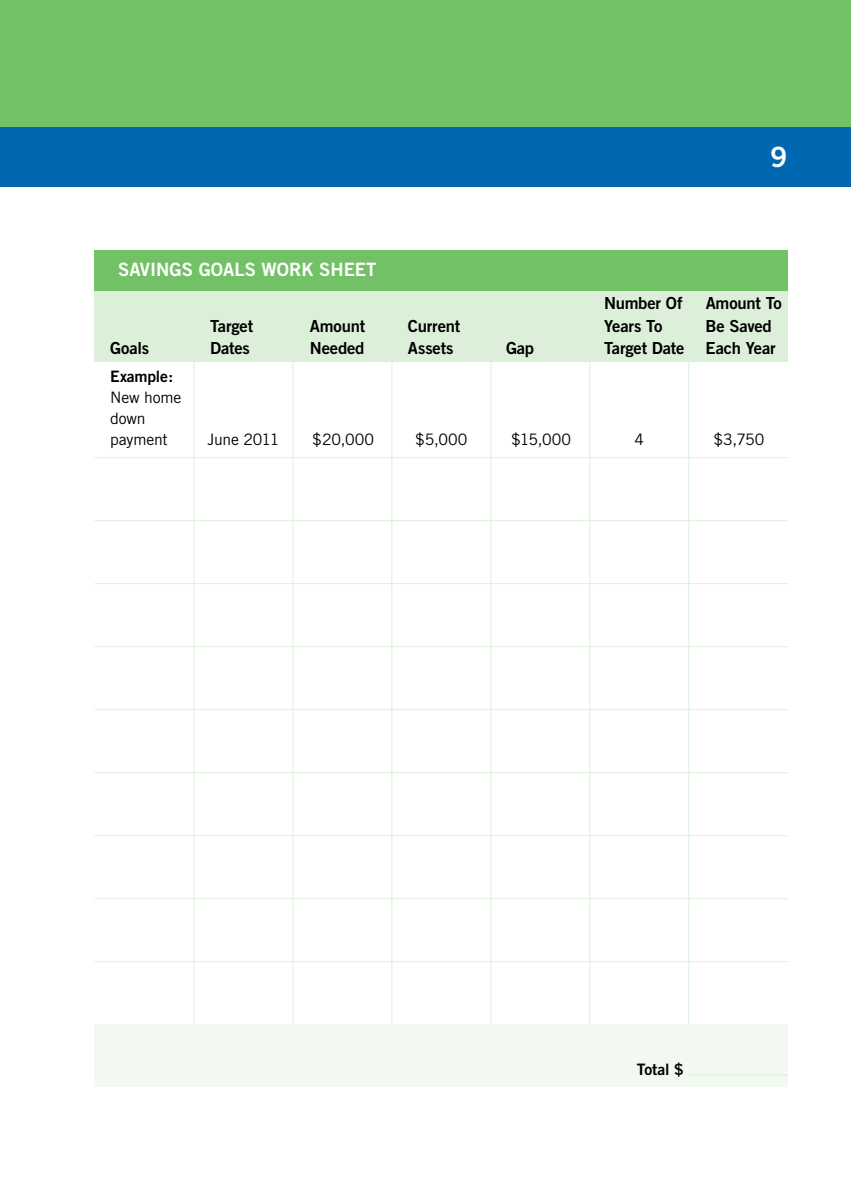
<style>
.page{position:relative;width:851px;height:1197px;background:#fff}
.page>*{position:absolute;margin:0;border:0;box-sizing:border-box;transform-origin:0 0}
.t1{font:28px "Trade Gothic Bold Two";color:#fff}
.t2{font:18.38px "Trade Gothic Bold Two";color:#fff}
.t3{font:16.62px "Trade Gothic Bold Two";letter-spacing:-.015em;color:#000}
.t4{font:15.75px/21px "Trade Gothic";letter-spacing:-.01em;color:#000}
.t5{font:15.75px "Trade Gothic Bold Two";letter-spacing:-.015em;color:#000}
</style>
<div class="page">
<div style="left:0;top:0;width:850px;height:158px;background:#73c167"></div>
<div style="left:0;top:127px;width:850px;height:60px;background:#0067b1"></div>
<hr style="left:688px;top:360px;width:1px;height:665px;background:#dcf0d9">
<hr style="left:589px;top:360px;width:1px;height:665px;background:#dcf0d9">
<hr style="left:490px;top:360px;width:1px;height:665px;background:#dcf0d9">
<hr style="left:391px;top:360px;width:1px;height:665px;background:#dcf0d9">
<hr style="left:292px;top:360px;width:1px;height:665px;background:#dcf0d9">
<hr style="left:193px;top:360px;width:1px;height:665px;background:#dcf0d9">
<div style="left:94px;top:1024px;width:694px;height:63px;background:#f1f9f0"></div>
<div style="left:94px;top:289px;width:694px;height:73px;background:#dcf0d9"></div>
<div style="left:94px;top:250px;width:694px;height:41px;background:#73c167"></div>
<hr style="left:94px;top:457px;width:694px;height:1px;background:#dcf0d9">
<hr style="left:94px;top:520px;width:694px;height:1px;background:#dcf0d9">
<hr style="left:94px;top:583px;width:694px;height:1px;background:#dcf0d9">
<hr style="left:94px;top:646px;width:694px;height:1px;background:#dcf0d9">
<hr style="left:94px;top:709px;width:694px;height:1px;background:#dcf0d9">
<hr style="left:94px;top:772px;width:694px;height:1px;background:#dcf0d9">
<hr style="left:94px;top:835px;width:694px;height:1px;background:#dcf0d9">
<hr style="left:94px;top:898px;width:694px;height:1px;background:#dcf0d9">
<hr style="left:94px;top:961px;width:694px;height:1px;background:#dcf0d9">
<hr style="left:688px;top:1075px;width:100px;height:1px;background:#dcf0d9">
<p class="t2" style="left:118px;top:258px;width:44px">Savings</p>
<p class="t2" style="left:199px;top:258px;width:25px">Goals</p>
<p class="t2" style="left:261px;top:258px;width:94px">Work Sheet</p>
<h1 class="t1" style="left:770px;top:140px;width:19px">9</h1>
<p class="t3" style="left:604px;top:293px;width:80px">Number Of</p>
<p class="t3" style="left:705px;top:293px;width:78px">Amount To</p>
<p class="t3" style="left:210px;top:315px;width:45px">Target</p>
<p class="t3" style="left:310px;top:315px;width:57px">Amount</p>
<p class="t3" style="left:408px;top:315px;width:54px">Current</p>
<p class="t3" style="left:604px;top:315px;width:86px">Years To B</p>
<p class="t3" style="left:716px;top:315px;width:57px">e Saved</p>
<p class="t3" style="left:110px;top:338px;width:40px">Goals</p>
<p class="t3" style="left:210px;top:338px;width:41px">Dates</p>
<p class="t3" style="left:310px;top:338px;width:56px">Needed</p>
<p class="t3" style="left:408px;top:338px;width:47px">Assets</p>
<p class="t3" style="left:506px;top:338px;width:30px">Gap</p>
<p class="t3" style="left:604px;top:338px;width:82px">Target Date</p>
<p class="t3" style="left:705px;top:338px;width:72px">Each Year</p>
<p class="t5" style="left:110px;top:367px;width:64px">Example:</p>
<p class="t4" style="left:110px;top:387px;width:72px">New home down payment</p>
<p class="t4" style="left:207px;top:429px;width:73px">June 2011</p>
<p class="t4" style="left:312px;top:429px;width:63px">$20,000</p>
<p class="t4" style="left:415px;top:429px;width:54px">$5,000</p>
<p class="t4" style="left:511px;top:429px;width:62px">$15,000</p>
<p class="t4" style="left:634px;top:429px;width:11px">4</p>
<p class="t4" style="left:713px;top:429px;width:53px">$3,750</p>
<p class="t5" style="left:637px;top:1060px;width:48px">Total $</p>
</div>
